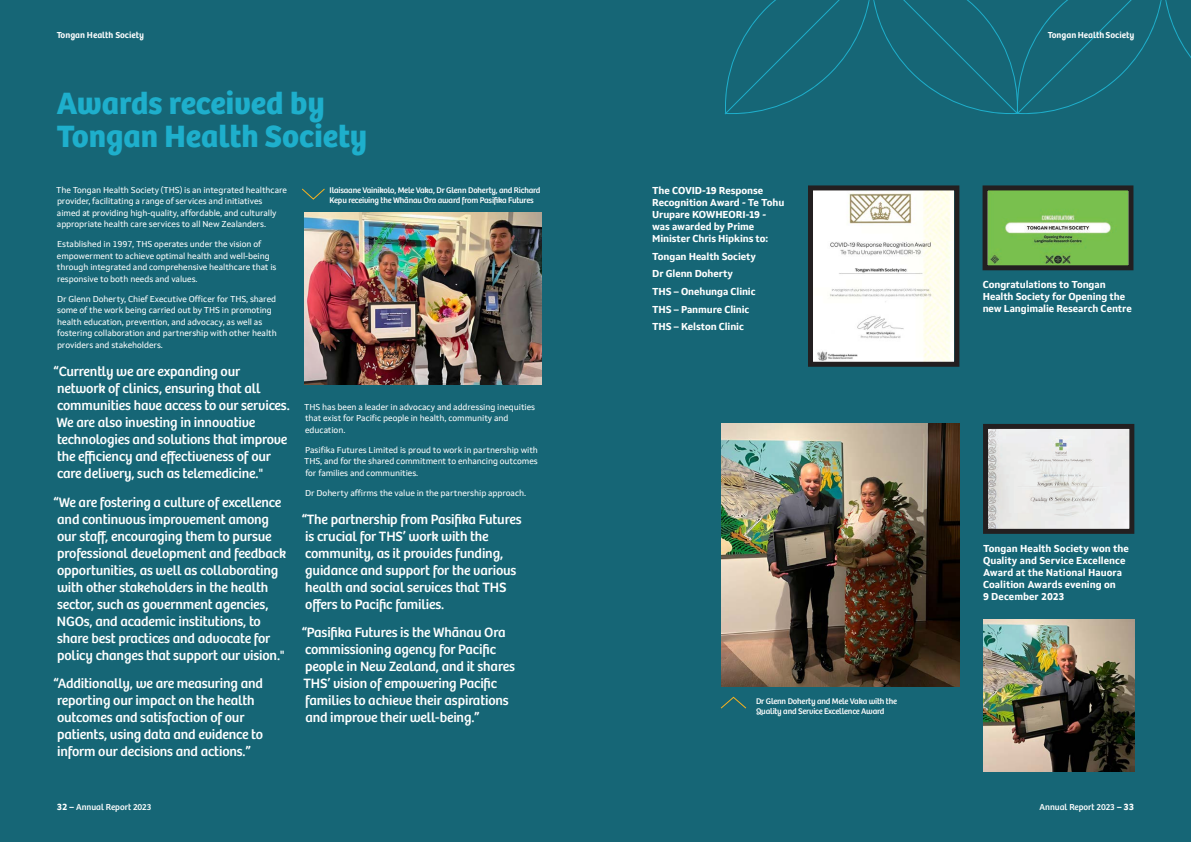
<style>
.page{position:relative;width:1191px;height:842px;background:#fff}
.page>*{position:absolute;margin:0;border:0;box-sizing:border-box;transform-origin:0 0}
.Smaller_Page_Headings{font:700 32px/33px "Bree";color:#1eafcc}
.Intro_Pull_out_light{font:14px/17px "Bree";letter-spacing:-.01em;color:#fff}
.t1{font:700 10px/12px "Setimo";letter-spacing:-.005em;color:#fff}
.t2{font:600 9px "Bree";color:#fff}
.t3{font:9px "Bree";color:#fff}
.Body_text_9pt{font:8.5px/11.5px "Setimo";letter-spacing:-.01em;color:#fff}
.Photo_Label_-_Regular{font:8.5px/10px "Bree";letter-spacing:-.02em;color:#fff}
.s1{font-family:"Setimo";font-weight:700}
</style>
<div class="page">
<div style="left:595px;top:0;width:596px;height:842px;background:#166676"></div>
<div style="left:0;top:0;width:595px;height:842px;background:#166676"></div>
<img style="left:988px;top:191px;width:139px;height:73px">
<div style="left:982px;top:185px;width:151px;height:85px;border:5px solid #231f20"></div>
<img style="left:305px;top:213px;width:237px;height:171px">
<svg style="left:302px;top:188px;width:23px;height:12px"></svg>
<svg style="left:720px;top:696px;width:27px;height:13px"></svg>
<img style="left:814px;top:191px;width:139px;height:170px">
<div style="left:808px;top:185px;width:151px;height:182px;border:5px solid #231f20"></div>
<img style="left:721px;top:424px;width:238px;height:263px">
<img style="left:983px;top:620px;width:151px;height:151px">
<img style="left:989px;top:430px;width:139px;height:98px">
<div style="left:983px;top:424px;width:151px;height:110px;border:5px solid #231f20"></div>
<svg style="left:724px;top:0;width:467px;height:115px"></svg>
<p class="t2" style="left:57px;top:30px;width:89px">Tongan Health Society</p>
<p class="t2" style="left:1047px;top:30px;width:88px">Tongan Health Society</p>
<p class="Smaller_Page_Headings" style="left:57px;top:84px;width:312px">Awards received by<br>Tongan Health Society</p>
<p class="Body_text_9pt" style="left:56px;top:184px;width:232px">The Tongan Health Society (THS) is an integrated healthcare provider, facilitating a range of services and initiatives aimed at providing high-quality, affordable, and culturally appropriate health care services to all New Zealanders.</p>
<p class="Body_text_9pt" style="left:57px;top:239px;width:221px">Established in 1997, THS operates under the vision of empowerment to achieve optimal health and well-being through integrated and comprehensive healthcare that is responsive to both needs and values.</p>
<p class="Body_text_9pt" style="left:57px;top:293px;width:221px">Dr Glenn Doherty, Chief Executive Officer for THS, shared some of the work being carried out by THS in promoting health education, prevention, and advocacy, as well as fostering collaboration and partnership with other health providers and stakeholders.</p>
<p class="Intro_Pull_out_light" style="left:54px;top:363px;width:238px">“Currently we are expanding our network of clinics, ensuring that all communities have access to our services.<br>We are also investing in innovative technologies and solutions that improve the efficiency and effectiveness of our care delivery, such as telemedicine."</p>
<p class="Intro_Pull_out_light" style="left:54px;top:494px;width:234px">“We are fostering a culture of excellence and continuous improvement among our staff, encouraging them to pursue professional development and feedback opportunities, as well as collaborating with other stakeholders in the health sector, such as government agencies, NGOs, and academic institutions, to share best practices and advocate for policy changes that support our vision."</p>
<p class="Intro_Pull_out_light" style="left:54px;top:675px;width:211px">“Additionally, we are measuring and reporting our impact on the health outcomes and satisfaction of our patients, using data and evidence to inform our decisions and actions.”</p>
<p class="Photo_Label_-_Regular" style="left:330px;top:185px;width:212px">Ilaisaane Vainikolo, Mele Vaka, Dr Glenn Doherty, and Richard<br>Kepu receiving the Whānau Ora award from Pasifika Futures</p>
<p class="Body_text_9pt" style="left:304px;top:401px;width:232px">THS has been a leader in advocacy and addressing inequities that exist for Pacific people in health, community and education.</p>
<p class="Body_text_9pt" style="left:304px;top:444px;width:235px;text-align:justify">Pasifika Futures Limited is proud to work in partnership with THS, and for the shared commitment to enhancing outcomes for families and communities.</p>
<p class="Body_text_9pt" style="left:305px;top:487px;width:222px">Dr Doherty affirms the value in the partnership approach.</p>
<p class="Intro_Pull_out_light" style="left:302px;top:511px;width:221px">“The partnership from Pasifika Futures is crucial for THS’ work with the community, as it provides funding, guidance and support for the various health and social services that THS offers to Pacific families.</p>
<p class="Intro_Pull_out_light" style="left:302px;top:624px;width:215px">“Pasifika Futures is the Whānau Ora commissioning agency for Pacific people in New Zealand, and it shares THS’ vision of empowering Pacific families to achieve their aspirations and improve their well-being.”</p>
<h4 class="t1" style="left:652px;top:184px;width:134px">The COVID-19 Response<br>Recognition Award - Te Tohu<br>Urupare KOWHEORI-19 - was awarded by Prime<br>Minister Chris Hipkins to:</h4>
<h4 class="t1" style="left:652px;top:250px;width:105px">Tongan Health Society</h4>
<h4 class="t1" style="left:652px;top:268px;width:82px">Dr Glenn Doherty</h4>
<h4 class="t1" style="left:652px;top:285px;width:105px">THS – Onehunga Clinic</h4>
<h4 class="t1" style="left:652px;top:303px;width:99px">THS – Panmure Clinic</h4>
<h4 class="t1" style="left:652px;top:321px;width:93px">THS – Kelston Clinic</h4>
<p class="Photo_Label_-_Regular" style="left:756px;top:696px;width:143px">Dr Glenn Doherty and Mele Vaka with the<br>Quality and Service Excellence Award</p>
<h4 class="t1" style="left:982px;top:278px;width:151px">Congratulations to Tongan<br>Health Society for Opening the new Langimalie Research Centre</h4>
<h4 class="t1" style="left:983px;top:542px;width:147px">Tongan Health Society won the<br>Quality and Service Excellence<br>Award at the National Hauora<br>Coalition Awards evening on<br>9 December 2023</h4>
<p class="t3" style="left:57px;top:802px;width:96px"><span class="s1">32 –</span> Annual Report 2023</p>
<p class="t3" style="left:1039px;top:802px;width:96px">Annual Report 2023 <span class="s1">– 33</span></p>
</div>
